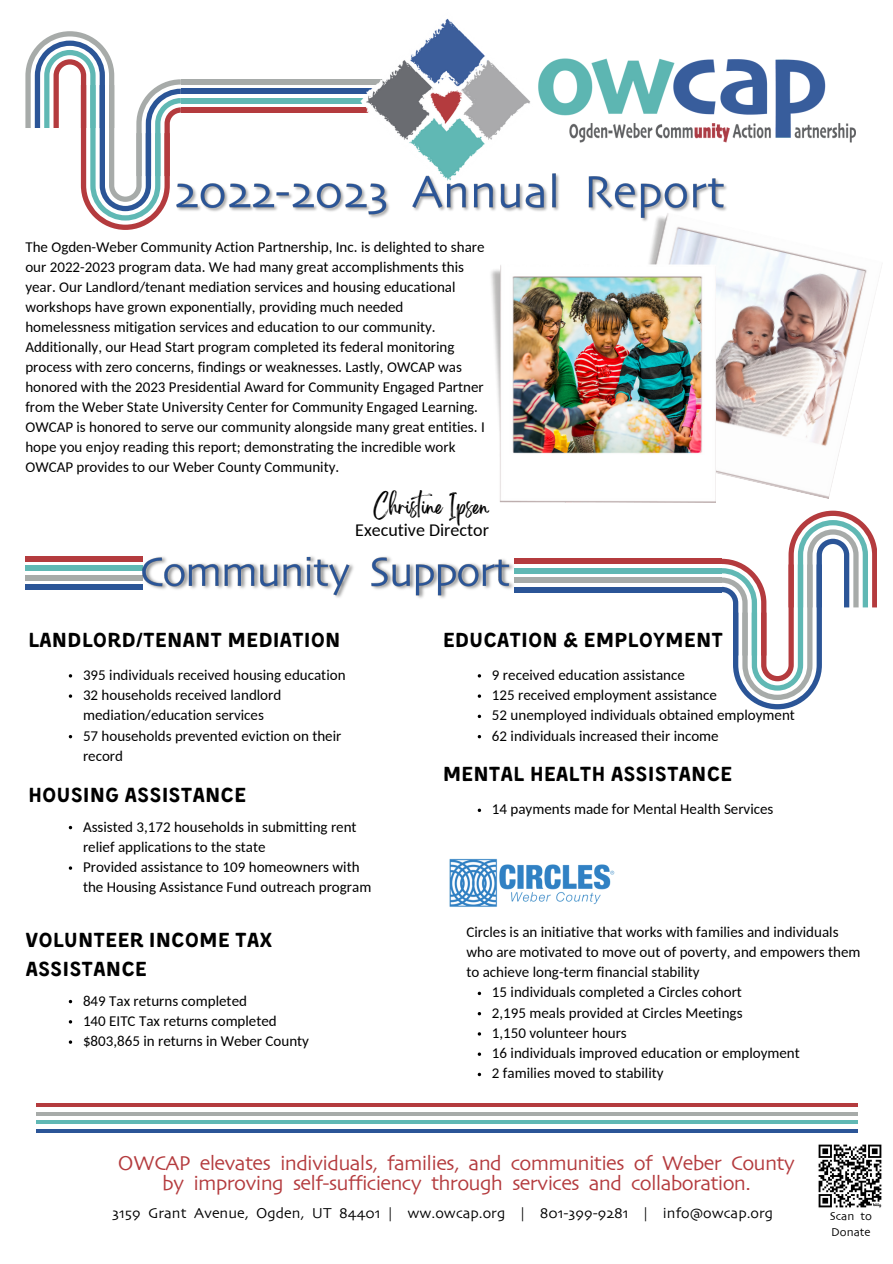
<style>
.page{position:relative;width:893px;height:1264px;background:#fff}
.page>*{position:absolute;margin:0;border:0;box-sizing:border-box;transform-origin:0 0}
.t1{font:21px/20.2px "Skia";letter-spacing:-.035em;color:#b43b3e;text-align:center}
.t2{font:21px/29.2px "Kent 4 F";color:#000}
.t3{font:18px/19px "Carlito";color:#000;text-align:right}
.t4{font:15px/20px "Carlito";color:#000}
.t5{font:15px "Skia";color:#000}
.t6{font:12px/16px "Skia";color:#000}
.s1{font-family:"Brightwall"}
</style>
<div class="page">
<img style="left:449px;top:858px;width:166px;height:49px">
<div style="left:181px;top:79px;width:207px;height:6px;background:#a7aba9"></div>
<div style="left:181px;top:89px;width:207px;height:5px;background:#2b5597"></div>
<div style="left:181px;top:98px;width:207px;height:5px;background:#60b8b4"></div>
<div style="left:181px;top:107px;width:207px;height:6px;background:#b43b3e"></div>
<svg style="left:25px;top:31px;width:156px;height:199px"></svg>
<img style="left:360px;top:18px;width:495px;height:149px">
<div style="left:25px;top:584px;width:117px;height:6px;background:#2b5597"></div>
<div style="left:25px;top:574px;width:117px;height:6px;background:#a7aba9"></div>
<div style="left:25px;top:565px;width:117px;height:6px;background:#60b8b4"></div>
<div style="left:25px;top:556px;width:117px;height:5px;background:#b43b3e"></div>
<img style="left:649px;top:225px;width:225px;height:274px">
<img style="left:491px;top:265px;width:224px;height:238px">
<img style="left:138px;top:556px;width:380px;height:42px">
<svg style="left:477px;top:714px;width:4px;height:4px"></svg>
<div style="left:515px;top:558px;width:207px;height:6px;background:#b43b3e"></div>
<div style="left:515px;top:568px;width:207px;height:5px;background:#60b8b4"></div>
<div style="left:515px;top:577px;width:207px;height:6px;background:#a7aba9"></div>
<div style="left:515px;top:587px;width:207px;height:5px;background:#2b5597"></div>
<svg style="left:722px;top:510px;width:154px;height:199px"></svg>
<hr style="left:36px;top:1103px;width:821px;height:3px;background:#b43b3e">
<hr style="left:36px;top:1112px;width:821px;height:3px;background:#a7aba9">
<hr style="left:36px;top:1120px;width:821px;height:4px;background:#60b8b4">
<hr style="left:36px;top:1129px;width:821px;height:3px;background:#2b5597">
<img style="left:172px;top:167px;width:555px;height:58px">
<svg style="left:477px;top:991px;width:4px;height:4px"></svg>
<svg style="left:477px;top:1072px;width:4px;height:4px"></svg>
<svg style="left:477px;top:808px;width:4px;height:4px"></svg>
<img style="left:818px;top:1144px;width:64px;height:64px">
<p class="t4" style="left:25px;top:238px;width:461px">The Ogden-Weber Community Action Partnership, Inc. is delighted to share our 2022-2023 program data. We had many great accomplishments this year. Our Landlord/tenant mediation services and housing educational workshops have grown exponentially, providing much needed homelessness mitigation services and education to our community.<br>Additionally, our Head Start program completed its federal monitoring process with zero concerns, findings or weaknesses. Lastly, OWCAP was honored with the 2023 Presidential Award for Community Engaged Partner from the Weber State University Center for Community Engaged Learning.<br>OWCAP is honored to serve our community alongside many great entities. I hope you enjoy reading this report; demonstrating the incredible work OWCAP provides to our Weber County Community.</p>
<p class="t3" style="left:355px;top:503px;width:135px"><span class="s1">Christine Ipsen<br></span>Executive Director</p>
<p class="t2" style="left:28px;top:627px;width:314px">LANDLORD/TENANT MEDIATION</p>
<p class="t4" style="left:83px;top:666px;width:264px">395 individuals received housing education</p>
<p class="t4" style="left:83px;top:686px;width:200px">32 households received landlord mediation/education services</p>
<p class="t4" style="left:83px;top:726px;width:260px">57 households prevented eviction on their record</p>
<p class="t2" style="left:28px;top:782px;width:220px">HOUSING ASSISTANCE</p>
<p class="t4" style="left:83px;top:817px;width:275px">Assisted 3,172 households in submitting rent relief applications to the state</p>
<p class="t4" style="left:83px;top:858px;width:290px">Provided assistance to 109 homeowners with the Housing Assistance Fund outreach program</p>
<h2 class="t2" style="left:25px;top:927px;width:248px">VOLUNTEER INCOME TAX<br>ASSISTANCE</h2>
<h2 class="t4" style="left:83px;top:991px;width:165px">849 Tax returns completed</h2>
<h2 class="t4" style="left:83px;top:1012px;width:195px">140 EITC Tax returns completed</h2>
<p class="t4" style="left:83px;top:1032px;width:227px">$803,865 in returns in Weber County</p>
<h3 class="t2" style="left:442px;top:627px;width:282px">EDUCATION &amp; EMPLOYMENT</h3>
<p class="t4" style="left:492px;top:666px;width:194px">9 received education assistance</p>
<p class="t4" style="left:492px;top:686px;width:226px">125 received employment assistance</p>
<p class="t4" style="left:492px;top:706px;width:304px">52 unemployed individuals obtained employment</p>
<h2 class="t4" style="left:492px;top:726px;width:228px">62 individuals increased their income</h2>
<p class="t2" style="left:442px;top:761px;width:291px">MENTAL HEALTH ASSISTANCE</p>
<p class="t4" style="left:492px;top:800px;width:283px">14 payments made for Mental Health Services</p>
<p class="t4" style="left:466px;top:922px;width:395px">Circles is an initiative that works with families and individuals who are motivated to move out of poverty, and empowers them to achieve long-term financial stability</p>
<p class="t4" style="left:492px;top:983px;width:251px">15 individuals completed a Circles cohort</p>
<p class="t4" style="left:492px;top:1003px;width:252px">2,195 meals provided at Circles Meetings</p>
<h4 class="t4" style="left:492px;top:1024px;width:136px">1,150 volunteer hours</h4>
<p class="t4" style="left:492px;top:1044px;width:309px">16 individuals improved education or employment</p>
<p class="t4" style="left:492px;top:1064px;width:173px">2 families moved to stability</p>
<p class="t1" style="left:118px;top:1152px;width:678px">OWCAP elevates individuals, families, and communities of Weber County by improving self-sufficiency through services and collaboration.</p>
<h2 class="t5" style="left:112px;top:1204px;width:662px">3159 Grant Avenue, Ogden, UT 84401 | ww.owcap.org | 801-399-9281 | info@owcap.org</h2>
<p class="t6" style="left:829px;top:1208px;width:44px">Scan to<br>Donate</p>
</div>
